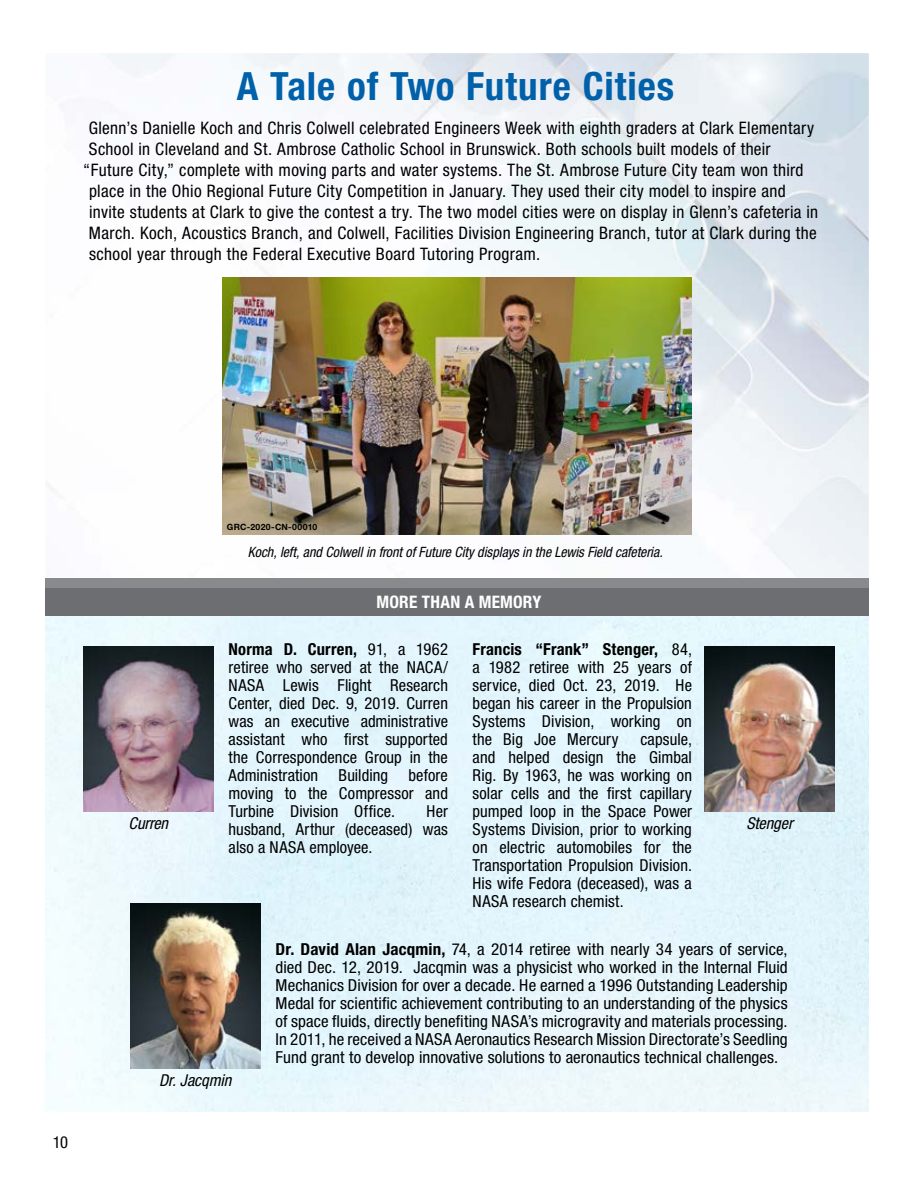
<style>
.page{position:relative;width:918px;height:1188px;background:#fff}
.page>*{position:absolute;margin:0;border:0;box-sizing:border-box;transform-origin:0 0}
.t1{font:700 condensed 39px "Helvetica Neue LT Std";letter-spacing:.025em;color:#0061aa}
.t2{font:condensed 17.25px "Helvetica Neue LT Std";letter-spacing:.02em;color:#000}
.t3{font:700 condensed 17.25px "Helvetica Neue LT Std";letter-spacing:.01em;color:#fff}
.t4{font:condensed 16.5px/18px "Helvetica Neue LT Std";letter-spacing:.005em;color:#000;text-align:justify}
.t5{font:italic condensed 16.35px "Helvetica Neue LT Std";letter-spacing:-.005em;color:#000}
.t6{font:italic condensed 14.25px "Helvetica Neue LT Std";color:#000}
.t7{font:700 8.7px "Helvetica Neue LT Std";letter-spacing:.035em;color:#000}
.s1{font-weight:700}
</style>
<div class="page">
<img style="left:61px;top:53px;width:808px;height:524px">
<img style="left:45px;top:615px;width:824px;height:496px">
<div style="left:45px;top:578px;width:824px;height:37px;background:#6d6e71"></div>
<div style="left:45px;top:578px;width:824px;height:10px;background:#898a8c"></div>
<img style="left:130px;top:903px;width:130px;height:166px">
<img style="left:705px;top:646px;width:130px;height:165px">
<img style="left:222px;top:277px;width:470px;height:257px">
<img style="left:83px;top:646px;width:130px;height:165px">
<h3 class="t1" style="left:237px;top:62px;width:439px">A Tale of Two Future Cities</h3>
<p class="t2" style="left:89px;top:118px;width:727px">Glenn’s Danielle Koch and Chris Colwell celebrated Engineers Week with eighth graders at Clark Elementary</p>
<p class="t2" style="left:89px;top:139px;width:683px">School in Cleveland and St. Ambrose Catholic School in Brunswick. Both schools built models of their</p>
<p class="t2" style="left:83px;top:160px;width:722px">“Future City,” complete with moving parts and water systems. The St. Ambrose Future City team won third</p>
<p class="t2" style="left:89px;top:181px;width:698px">place in the Ohio Regional Future City Competition in January. They used their city model to inspire and</p>
<p class="t2" style="left:89px;top:202px;width:731px">invite students at Clark to give the contest a try. The two model cities were on display in Glenn’s cafeteria in</p>
<p class="t2" style="left:89px;top:223px;width:729px">March. Koch, Acoustics Branch, and Colwell, Facilities Division Engineering Branch, tutor at Clark during the</p>
<p class="t2" style="left:89px;top:244px;width:453px">school year through the Federal Executive Board Tutoring Program.</p>
<p class="t4" style="left:53px;top:1133px;width:17px">10</p>
<p class="t7" style="left:227px;top:521px;width:92px">GRC-2020-CN-00010</p>
<p class="t5" style="left:128px;top:814px;width:41px">Curren</p>
<p class="t6" style="left:248px;top:544px;width:416px">Koch, left, and Colwell in front of Future City displays in the Lewis Field cafeteria.</p>
<h3 class="t3" style="left:377px;top:591px;width:166px">MORE THAN A MEMORY</h3>
<p class="t4" style="left:473px;top:640px;width:221px"><span class="s1">Francis “Frank” Stenger,</span> 84, a 1982 retiree with 25 years of service, died Oct. 23, 2019. He began his career in the Propulsion Systems Division, working on the Big Joe Mercury</p>
<p class="t4" style="left:229px;top:640px;width:221px"><span class="s1">Norma D. Curren,</span> 91, a 1962 retiree who served at the NACA/ NASA Lewis Flight Research Center, died Dec. 9, 2019. Curren was an executive administrative assistant who first supported the Correspondence Group in the Administration Building before moving to the Compressor and Turbine Division Office.</p>
<p class="t4" style="left:473px;top:730px;width:221px;text-indent:168px">capsule, and helped design the Gimbal Rig. By 1963, he was working on solar cells and the first capillary pumped loop in the Space Power Systems Division, prior to working on electric automobiles for the Transportation Propulsion Division.<br>His wife Fedora (deceased), was a NASA research chemist.</p>
<p class="t4" style="left:229px;top:802px;width:221px;text-indent:198px">Her husband, Arthur (deceased) was also a NASA employee.</p>
<p class="t5" style="left:746px;top:814px;width:48px">Stenger</p>
<p class="t4" style="left:275px;top:940px;width:514px"><span class="s1">Dr. David Alan Jacqmin,</span> 74, a 2014 retiree with nearly 34 years of service, died Dec. 12, 2019. Jacqmin was a physicist who worked in the Internal Fluid Mechanics Division for over a decade. He earned a 1996 Outstanding Leadership Medal for scientific achievement contributing to an understanding of the physics of space fluids, directly benefiting NASA’s microgravity and materials processing.<br>In 2011, he received a NASA Aeronautics Research Mission Directorate’s Seedling Fund grant to develop innovative solutions to aeronautics technical challenges.</p>
<p class="t5" style="left:159px;top:1071px;width:74px">Dr. Jacqmin</p>
</div>
